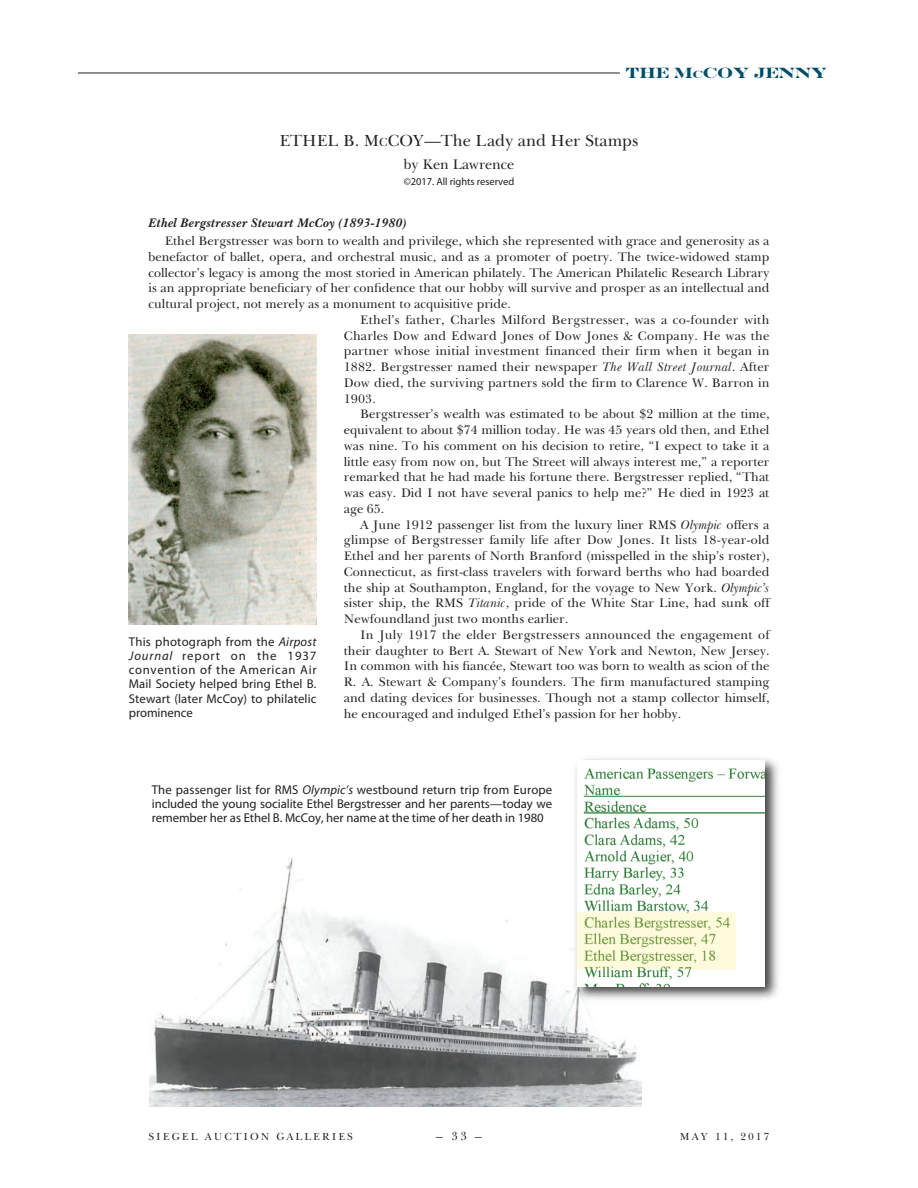
<style>
.page{position:relative;width:918px;height:1188px;background:#fff}
.page>*{position:absolute;margin:0;border:0;box-sizing:border-box;transform-origin:0 0}
.t1{font:16.5px "Baskerville BT";color:#231f20}
.t2{font:700 15px "Engravers";letter-spacing:-.035em;color:#004e68}
.t3{font:14.25px "Baskerville BT";letter-spacing:-.005em;color:#231f20}
.t4{font:12.75px "Baskerville BT";color:#231f20}
.t5{font:12.75px/14.2px "Myriad Pro";letter-spacing:-.005em;color:#231f20;text-align:justify}
.t6{font:12.75px "Baskerville BT";letter-spacing:.02em;color:#231f20}
.t7{font:italic 700 12.75px "Baskerville BT";color:#231f20}
.t8{font:12px "Baskerville BT";color:#231f20;scale:1.2 1}
.t9{font:10.5px "Baskerville BT";letter-spacing:.19em;color:#231f20}
.t10{font:10.5px "Myriad Pro";letter-spacing:-.005em;color:#231f20}
.s1{font-size:10.5px}
.s2{font-size:12px}
.s3{font-style:italic}
</style>
<div class="page">
<hr style="left:78px;top:73px;width:542px;height:1px;background:#231f20">
<img style="left:129px;top:334px;width:188px;height:291px">
<img style="left:150px;top:857px;width:491px;height:250px">
<img style="left:570px;top:758px;width:208px;height:248px">
<img style="left:577px;top:761px;width:188px;height:225px">
<p class="t2" style="left:625px;top:64px;width:204px">THE M<span class="s1">C</span>COY JENNY</p>
<p class="t1" style="left:279px;top:135px;width:361px">ETHEL B. M<span class="s2">C</span>COY—The Lady and Her Stamps</p>
<p class="t3" style="left:404px;top:158px;width:112px">by Ken Lawrence</p>
<p class="t10" style="left:404px;top:178px;width:112px">©2017. All rights reserved</p>
<p class="t7" style="left:148px;top:218px;width:260px">Ethel Bergstresser Stewart McCoy (1893-1980)</p>
<p class="t4" style="left:165px;top:236px;width:606px">Ethel Bergstresser was born to wealth and privilege, which she represented with grace and generosity as a</p>
<p class="t4" style="left:148px;top:252px;width:622px">benefactor of ballet, opera, and orchestral music, and as a promoter of poetry. The twice-widowed stamp</p>
<p class="t4" style="left:148px;top:267px;width:623px">collector’s legacy is among the most storied in American philately. The American Philatelic Research Library</p>
<p class="t4" style="left:148px;top:283px;width:623px">is an appropriate beneficiary of her confidence that our hobby will survive and prosper as an intellectual and</p>
<p class="t4" style="left:148px;top:299px;width:364px">cultural project, not merely as a monument to acquisitive pride.</p>
<p class="t6" style="left:360px;top:315px;width:411px">Ethel’s father, Charles Milford Bergstresser, was a co-founder with</p>
<p class="t4" style="left:344px;top:330px;width:427px">Charles Dow and Edward Jones of Dow Jones &amp; Company. He was the</p>
<p class="t6" style="left:344px;top:346px;width:427px">partner whose initial investment financed their firm when it began in</p>
<p class="t4" style="left:344px;top:362px;width:427px">1882. Bergstresser named their newspaper <span class="s3">The Wall Street Journal</span>. After</p>
<p class="t4" style="left:344px;top:378px;width:427px">Dow died, the surviving partners sold the firm to Clarence W. Barron in</p>
<p class="t4" style="left:344px;top:393px;width:34px">1903.</p>
<p class="t4" style="left:360px;top:409px;width:411px">Bergstresser’s wealth was estimated to be about $2 million at the time,</p>
<p class="t4" style="left:344px;top:425px;width:427px">equivalent to about $74 million today. He was 45 years old then, and Ethel</p>
<p class="t4" style="left:344px;top:441px;width:427px">was nine. To his comment on his decision to retire, “I expect to take it a</p>
<p class="t4" style="left:344px;top:456px;width:427px">little easy from now on, but The Street will always interest me,” a reporter</p>
<p class="t4" style="left:344px;top:472px;width:427px">remarked that he had made his fortune there. Bergstresser replied, “That</p>
<p class="t4" style="left:344px;top:488px;width:427px">was easy. Did I not have several panics to help me?” He died in 1923 at</p>
<p class="t4" style="left:344px;top:504px;width:42px">age 65.</p>
<p class="t4" style="left:360px;top:519px;width:411px">A June 1912 passenger list from the luxury liner RMS <span class="s3">Olympic</span> offers a</p>
<p class="t4" style="left:344px;top:535px;width:427px">glimpse of Bergstresser family life after Dow Jones. It lists 18-year-old</p>
<p class="t4" style="left:344px;top:551px;width:427px">Ethel and her parents of North Branford (misspelled in the ship’s roster),</p>
<p class="t4" style="left:344px;top:567px;width:427px">Connecticut, as first-class travelers with forward berths who had boarded</p>
<p class="t4" style="left:344px;top:582px;width:427px">the ship at Southampton, England, for the voyage to New York. <span class="s3">Olympic’s</span></p>
<p class="t4" style="left:344px;top:598px;width:427px">sister ship, the RMS <span class="s3">Titanic</span>, pride of the White Star Line, had sunk off</p>
<p class="t4" style="left:344px;top:614px;width:226px">Newfoundland just two months earlier.</p>
<p class="t4" style="left:360px;top:630px;width:411px">In July 1917 the elder Bergstressers announced the engagement of</p>
<p class="t4" style="left:344px;top:645px;width:427px">their daughter to Bert A. Stewart of New York and Newton, New Jersey.</p>
<p class="t4" style="left:344px;top:661px;width:427px">In common with his fiancée, Stewart too was born to wealth as scion of the</p>
<p class="t4" style="left:344px;top:677px;width:427px">R. A. Stewart &amp; Company’s founders. The firm manufactured stamping</p>
<p class="t4" style="left:344px;top:693px;width:427px">and dating devices for businesses. Though not a stamp collector himself,</p>
<p class="t4" style="left:344px;top:708px;width:339px">he encouraged and indulged Ethel’s passion for her hobby.</p>
<p class="t5" style="left:129px;top:635px;width:189px">This photograph from the <span class="s3">Airpost Journal</span> report on the 1937 convention of the American Air Mail Society helped bring Ethel B.<br>Stewart (later McCoy) to philatelic prominence</p>
<p class="t5" style="left:152px;top:783px;width:402px">The passenger list for RMS <span class="s3">Olympic’s</span> westbound return trip from Europe included the young socialite Ethel Bergstresser and her parents—today we remember her as Ethel B. McCoy, her name at the time of her death in 1980</p>
<p class="t9" style="left:148px;top:1132px;width:206px">SIEGEL AUCTION GALLERIES</p>
<p class="t8" style="left:436px;top:1131px;width:40px">–33–</p>
<p class="t9" style="left:680px;top:1132px;width:91px">MAY 11, 2017</p>
</div>
